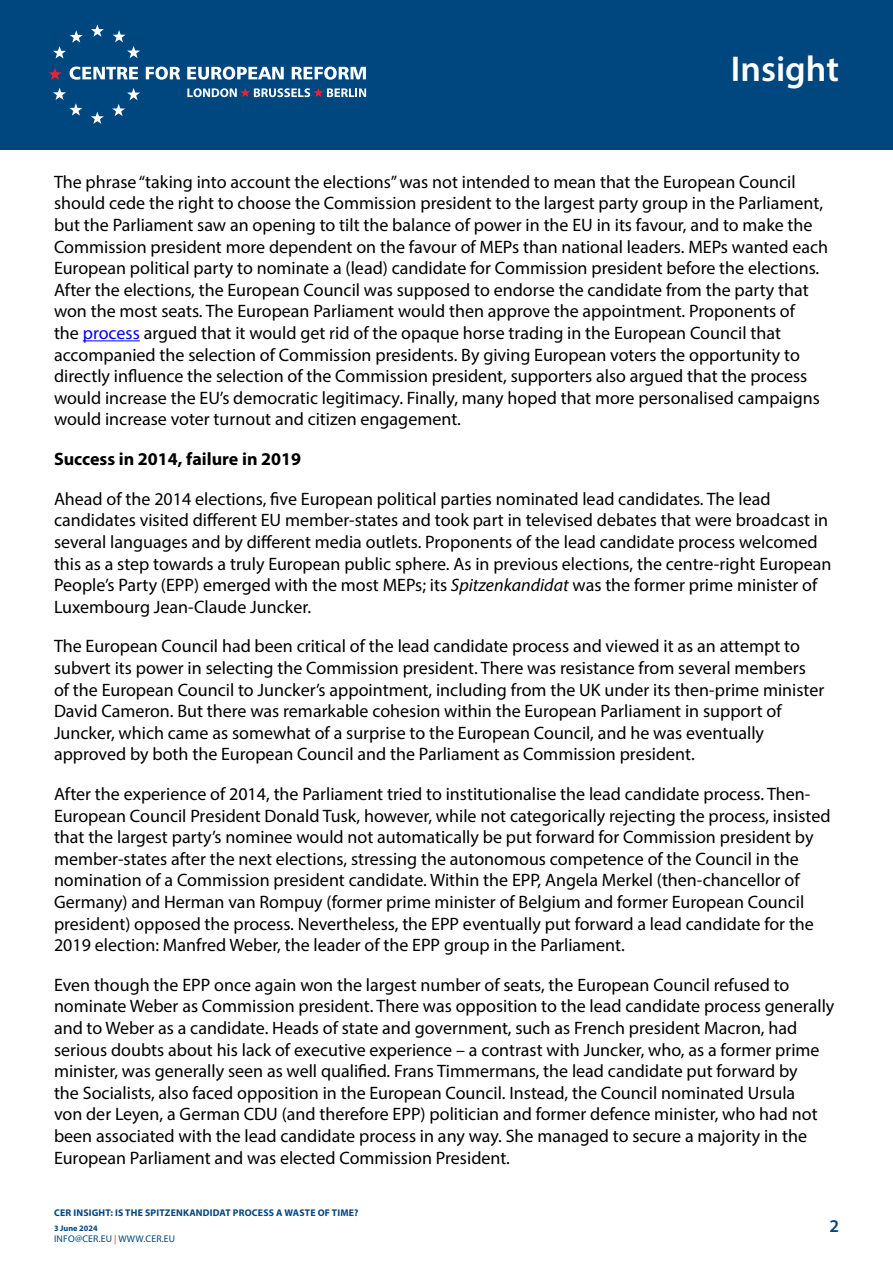
<style>
.page{position:relative;width:893px;height:1263px;background:#fff}
.page>*{position:absolute;margin:0;border:0;box-sizing:border-box;transform-origin:0 0}
.t1{font:600 36px "Myriad Pro";color:#fff}
.t2{font:18px/21.6px "Myriad Pro";color:#000}
.t3{font:700 18px "Myriad Pro";color:#000}
.t4{font:600 18px "Myriad Pro";color:#00467f}
.t5{font:700 9.75px "Myriad Pro";letter-spacing:.02em;color:#00467f}
.t6{font:9.75px "Myriad Pro";letter-spacing:.02em;color:#00467f}
.t7{font:700 8.25px "Myriad Pro";color:#00467f}
.s1{color:#00f}
.s2{font-style:italic}
.s3{color:#ee3124}
</style>
<div class="page">
<hr style="left:83px;top:340px;width:57px;height:1px;background:#00f">
<div style="left:0;top:0;width:893px;height:150px;background:#00467f"></div>
<svg style="left:91px;top:24px;width:13px;height:13px"></svg>
<svg style="left:113px;top:30px;width:27px;height:28px"></svg>
<svg style="left:112px;top:88px;width:28px;height:28px"></svg>
<svg style="left:91px;top:112px;width:13px;height:12px"></svg>
<svg style="left:53px;top:88px;width:29px;height:28px"></svg>
<svg style="left:53px;top:30px;width:30px;height:28px"></svg>
<svg style="left:49px;top:68px;width:13px;height:12px"></svg>
<svg style="left:70px;top:67px;width:68px;height:13px"></svg>
<svg style="left:146px;top:67px;width:34px;height:13px"></svg>
<svg style="left:187px;top:67px;width:97px;height:13px"></svg>
<svg style="left:292px;top:67px;width:74px;height:13px"></svg>
<svg style="left:187px;top:88px;width:179px;height:9px"></svg>
<h1 class="t1" style="left:731px;top:46px;width:110px">Insight</h1>
<p class="t2" style="left:54px;top:171px;width:776px">The phrase “taking into account the elections” was not intended to mean that the European Council should cede the right to choose the Commission president to the largest party group in the Parliament, but the Parliament saw an opening to tilt the balance of power in the EU in its favour, and to make the Commission president more dependent on the favour of MEPs than national leaders. MEPs wanted each European political party to nominate a (lead) candidate for Commission president before the elections.<br>After the elections, the European Council was supposed to endorse the candidate from the party that won the most seats. The European Parliament would then approve the appointment. Proponents of<br>the <span class="s1">process</span> argued that it would get rid of the opaque horse trading in the European Council that accompanied the selection of Commission presidents. By giving European voters the opportunity to directly influence the selection of the Commission president, supporters also argued that the process would increase the EU’s democratic legitimacy. Finally, many hoped that more personalised campaigns would increase voter turnout and citizen engagement.</p>
<p class="t3" style="left:54px;top:447px;width:249px">Success in 2014, failure in 2019</p>
<p class="t2" style="left:54px;top:488px;width:779px">Ahead of the 2014 elections, five European political parties nominated lead candidates. The lead candidates visited different EU member-states and took part in televised debates that were broadcast in several languages and by different media outlets. Proponents of the lead candidate process welcomed this as a step towards a truly European public sphere. As in previous elections, the centre-right European People’s Party (EPP) emerged with the most MEPs; its <span class="s2">Spitzenkandidat</span> was the former prime minister of Luxembourg Jean-Claude Juncker.</p>
<p class="t2" style="left:54px;top:635px;width:772px">The European Council had been critical of the lead candidate process and viewed it as an attempt to subvert its power in selecting the Commission president. There was resistance from several members of the European Council to Juncker’s appointment, including from the UK under its then-prime minister David Cameron. But there was remarkable cohesion within the European Parliament in support of Juncker, which came as somewhat of a surprise to the European Council, and he was eventually approved by both the European Council and the Parliament as Commission president.</p>
<p class="t2" style="left:54px;top:783px;width:778px">After the experience of 2014, the Parliament tried to institutionalise the lead candidate process. Then-European Council President Donald Tusk, however, while not categorically rejecting the process, insisted that the largest party’s nominee would not automatically be put forward for Commission president by member-states after the next elections, stressing the autonomous competence of the Council in the nomination of a Commission president candidate. Within the EPP, Angela Merkel (then-chancellor of Germany) and Herman van Rompuy (former prime minister of Belgium and former European Council president) opposed the process. Nevertheless, the EPP eventually put forward a lead candidate for the 2019 election: Manfred Weber, the leader of the EPP group in the Parliament.</p>
<p class="t2" style="left:54px;top:974px;width:782px">Even though the EPP once again won the largest number of seats, the European Council refused to nominate Weber as Commission president. There was opposition to the lead candidate process generally and to Weber as a candidate. Heads of state and government, such as French president Macron, had serious doubts about his lack of executive experience – a contrast with Juncker, who, as a former prime minister, was generally seen as well qualified. Frans Timmermans, the lead candidate put forward by<br>the Socialists, also faced opposition in the European Council. Instead, the Council nominated Ursula<br>von der Leyen, a German CDU (and therefore EPP) politician and former defence minister, who had not been associated with the lead candidate process in any way. She managed to secure a majority in the European Parliament and was elected Commission President.</p>
<p class="t5" style="left:54px;top:1207px;width:306px">CER INSIGHT: IS THE SPITZENKANDIDAT PROCESS A WASTE OF TIME?</p>
<p class="t7" style="left:54px;top:1223px;width:45px">3 June 2024</p>
<p class="t6" style="left:54px;top:1233px;width:123px">INFO@CER.EU <span class="s3">|</span> WWW.CER.EU</p>
<p class="t4" style="left:829px;top:1215px;width:11px">2</p>
</div>
